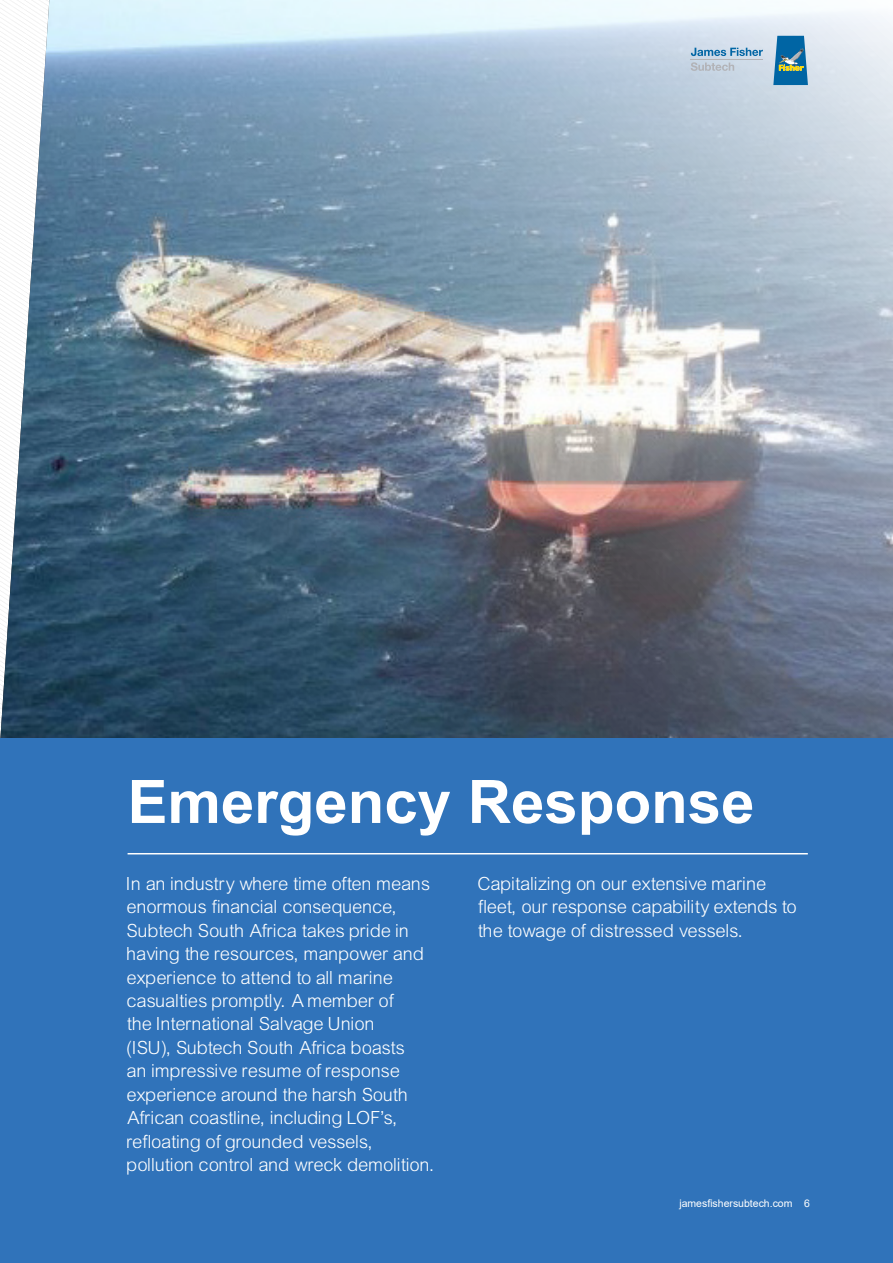
<style>
.page{position:relative;width:893px;height:1263px;background:#fff}
.page>*{position:absolute;margin:0;border:0;box-sizing:border-box;transform-origin:0 0}
.Intro_paragraph__15pt{font:700 60px "Arial";color:#fff}
.t1{font:19.5px/23.4px "Arial Lgt";letter-spacing:-.005em;color:#fff}
.body{font:10.5px "Arial";color:#fff}
</style>
<div class="page">
<img style="left:0;top:0;width:893px;height:739px">
<div style="left:0;top:739px;width:893px;height:524px;background:#3073ba"></div>
<hr style="left:128px;top:853px;width:680px;height:1px;background:#fff">
<svg style="left:691px;top:48px;width:72px;height:8px"></svg>
<hr style="left:691px;top:59px;width:72px;height:1px;background:#b2b3b7">
<svg style="left:773px;top:36px;width:35px;height:49px;background:#3982a5"></svg>
<svg style="left:691px;top:62px;width:43px;height:9px"></svg>
<p class="Intro_paragraph__15pt" style="left:128px;top:759px;width:628px">Emergency Response</p>
<p class="t1" style="left:128px;top:872px;width:310px">In an industry where time often means enormous financial consequence, Subtech South Africa takes pride in having the resources, manpower and experience to attend to all marine casualties promptly. A member of<br>the International Salvage Union<br>(ISU), Subtech South Africa boasts<br>an impressive resume of response experience around the harsh South African coastline, including LOF’s, refloating of grounded vessels, pollution control and wreck demolition.</p>
<p class="t1" style="left:478px;top:872px;width:321px">Capitalizing on our extensive marine fleet, our response capability extends to the towage of distressed vessels.</p>
<p class="body" style="left:679px;top:1196px;width:132px">jamesfishersubtech.com 6</p>
</div>
